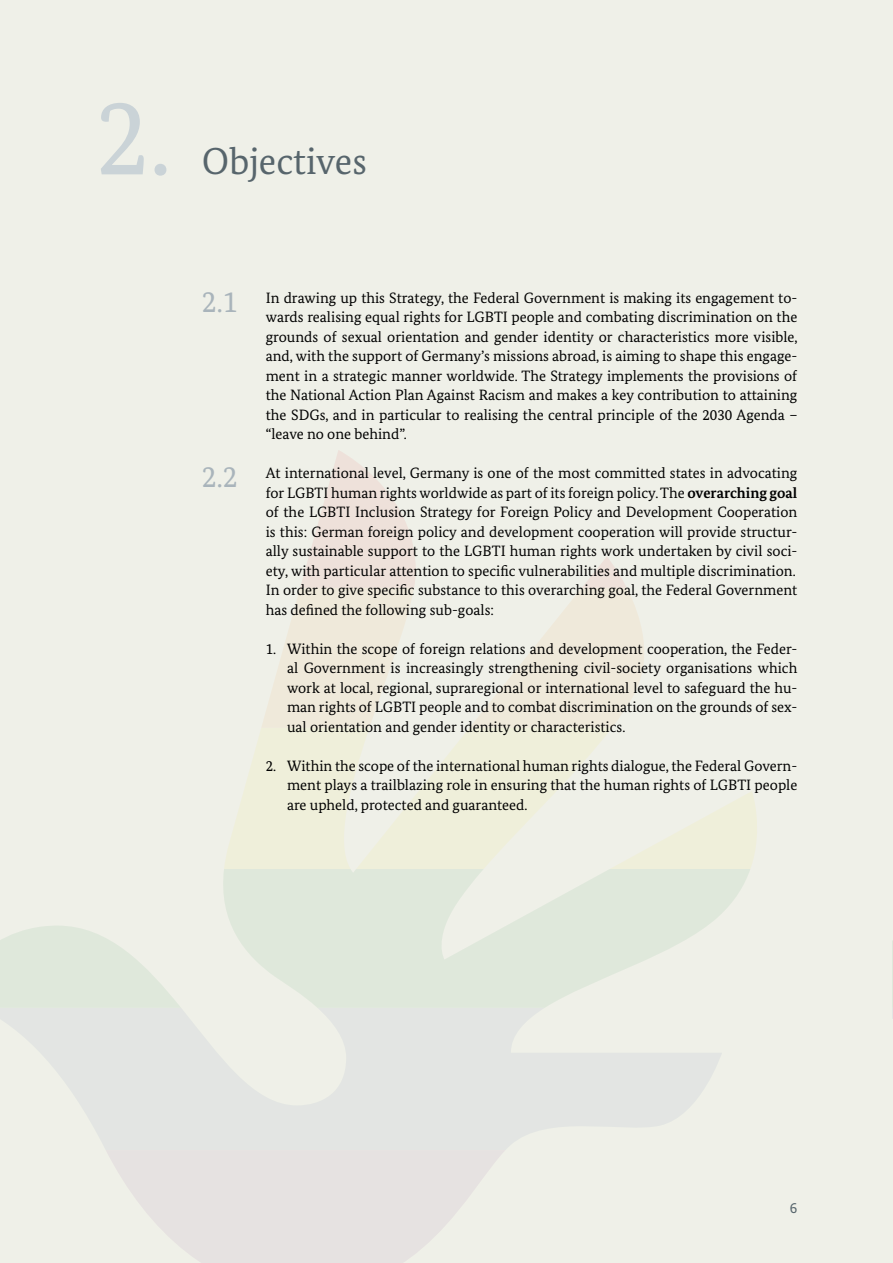
<style>
.page{position:relative;width:893px;height:1263px;background:#eff0e8}
.page>*{position:absolute;margin:0;border:0;box-sizing:border-box;transform-origin:0 0}
.t1{font:108px "Bundes Serif";color:#cad3d7}
.t2{font:37.5px "Bundes Serif";color:#57656c}
.t3{font:15px/19.5px "Bundes Serif";color:#000;text-align:justify}
.t4{font:15px "Bundes Sans";color:#57656c}
.s1{font-size:30px;color:#a9b4bb}
.s2{font-weight:700}
</style>
<div class="page">
<svg style="left:223px;top:869px;width:527px;height:139px;fill:#dfe8db"></svg>
<svg style="left:0;top:1008px;width:722px;height:142px;fill:#e3e5e3"></svg>
<svg style="left:106px;top:1150px;width:399px;height:113px;fill:#e6e2e1"></svg>
<svg style="left:224px;top:450px;width:533px;height:419px"></svg>
<svg style="left:0;top:926px;width:181px;height:82px"></svg>
<svg style="left:892px;top:941px;width:1px;height:77px"></svg>
<h1 class="t1" style="left:96px;top:71px;width:77px">2.</h1>
<h1 class="t2" style="left:202px;top:139px;width:166px">Objectives</h1>
<p class="t3" style="left:266px;top:288px;width:533px;text-indent:-64px"><span class="s1">2.1</span> In drawing up this Strategy, the Federal Government is making its engagement to&shy;wards realising equal rights for LGBTI people and combating discrimination on the grounds of sexual orientation and gender identity or characteristics more visible, and, with the support of Germany’s missions abroad, is aiming to shape this engage&shy;ment in a strategic manner worldwide. The Strategy implements the provisions of the National Action Plan Against Racism and makes a key contribution to attaining the SDGs, and in particular to realising the central principle of the 2030 Agenda – “leave no one behind”.</p>
<p class="t3" style="left:266px;top:463px;width:533px;text-indent:-64px"><span class="s1">2.2</span> At international level, Germany is one of the most committed states in advocating for LGBTI human rights worldwide as part of its foreign policy. The <span class="s2">overarching goal </span>of the LGBTI Inclusion Strategy for Foreign Policy and Development Cooperation is this: German foreign policy and development cooperation will provide structur&shy;ally sustainable support to the LGBTI human rights work undertaken by civil soci&shy;ety, with particular attention to specific vulnerabilities and multiple discrimination.<br>In order to give specific substance to this overarching goal, the Federal Government has defined the following sub-goals:</p>
<p class="t3" style="left:287px;top:639px;width:512px;text-indent:-21px">1. Within the scope of foreign relations and development cooperation, the Feder&shy;al Government is increasingly strengthening civil-society organisations which work at local, regional, supraregional or international level to safeguard the hu&shy;man rights of LGBTI people and to combat discrimination on the grounds of sex&shy;ual orientation and gender identity or characteristics.</p>
<p class="t3" style="left:287px;top:756px;width:512px;text-indent:-21px">2. Within the scope of the international human rights dialogue, the Federal Govern&shy;ment plays a trailblazing role in ensuring that the human rights of LGBTI people are upheld, protected and guaranteed.</p>
<p class="t4" style="left:790px;top:1199px;width:9px">6</p>
</div>
